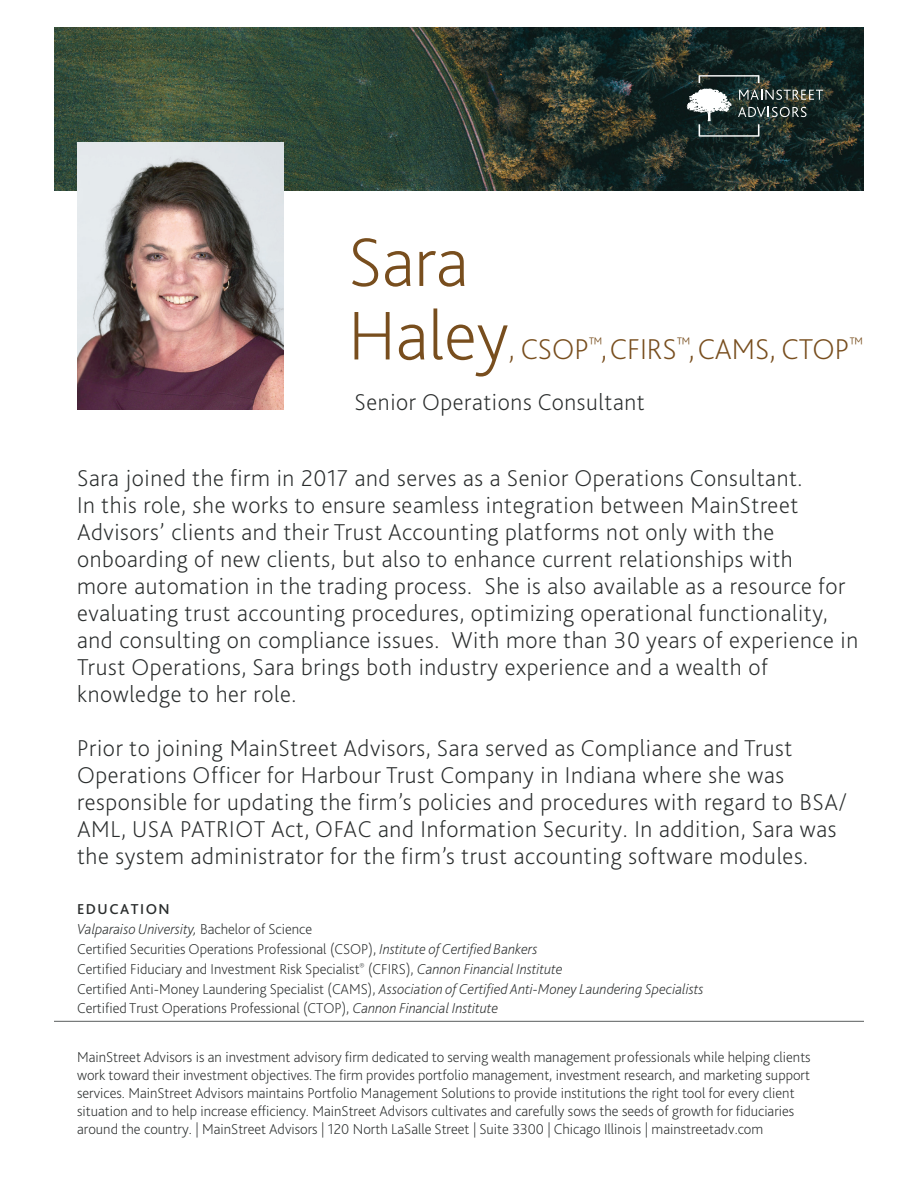
<style>
.page{position:relative;width:918px;height:1188px;background:#fff}
.page>*{position:absolute;margin:0;border:0;box-sizing:border-box;transform-origin:0 0}
.t1{font:200 72px/73.5px "Bliss";color:#784e1e}
.t2{font:200 30px "Bliss";color:#784e1e}
.t3{font:200 24px/27px "Bliss";letter-spacing:.025em;color:#2a2d2d}
.t4{font:200 15px/19.8px "Bliss";color:#2a2d2d}
.s1{font-weight:500}
.s2{font-style:italic}
</style>
<div class="page">
<img style="left:54px;top:28px;width:810px;height:162px">
<svg style="left:687px;top:75px;width:136px;height:62px;background:#404e4b"></svg>
<img style="left:77px;top:143px;width:206px;height:266px">
<hr style="left:54px;top:1021px;width:810px;height:1px;background:#595c5c">
<h1 class="t1" style="left:348px;top:225px;width:162px">Sara<br>Haley</h1>
<h2 class="t2" style="left:509px;top:331px;width:357px">, CSOP<sup>™</sup>, CFIRS<sup>™</sup>, CAMS, CTOP<sup>™</sup></h2>
<h3 class="t3" style="left:355px;top:388px;width:292px">Senior Operations Consultant</h3>
<p class="t3" style="left:77px;top:464px;width:783px">Sara joined the firm in 2017 and serves as a Senior Operations Consultant.<br>In this role, she works to ensure seamless integration between MainStreet Advisors’ clients and their Trust Accounting platforms not only with the onboarding of new clients, but also to enhance current relationships with<br>more automation in the trading process. She is also available as a resource for evaluating trust accounting procedures, optimizing operational functionality, and consulting on compliance issues. With more than 30 years of experience in Trust Operations, Sara brings both industry experience and a wealth of knowledge to her role.</p>
<p class="t3" style="left:77px;top:734px;width:771px">Prior to joining MainStreet Advisors, Sara served as Compliance and Trust Operations Officer for Harbour Trust Company in Indiana where she was responsible for updating the firm’s policies and procedures with regard to BSA/ AML, USA PATRIOT Act, OFAC and Information Security. In addition, Sara was the system administrator for the firm’s trust accounting software modules.</p>
<p class="t4" style="left:77px;top:899px;width:628px"><span class="s1">EDUCATION<br></span><span class="s2">Valparaiso University,</span> Bachelor of Science<br>Certified Securities Operations Professional (CSOP), <span class="s2">Institute of Certified Bankers<br></span>Certified Fiduciary and Investment Risk Specialist<sup>®</sup> (CFIRS), <span class="s2">Cannon Financial Institute<br></span>Certified Anti-Money Laundering Specialist (CAMS), <span class="s2">Association of Certified Anti-Money Laundering Specialists </span>Certified Trust Operations Professional (CTOP), <span class="s2">Cannon Financial Institute</span></p>
<p class="t4" style="left:77px;top:1048px;width:735px;line-height:18px">MainStreet Advisors is an investment advisory firm dedicated to serving wealth management professionals while helping clients work toward their investment objectives. The firm provides portfolio management, investment research, and marketing support services. MainStreet Advisors maintains Portfolio Management Solutions to provide institutions the right tool for every client situation and to help increase efficiency. MainStreet Advisors cultivates and carefully sows the seeds of growth for fiduciaries around the country. | MainStreet Advisors | 120 North LaSalle Street | Suite 3300 | Chicago Illinois | mainstreetadv.com</p>
</div>
